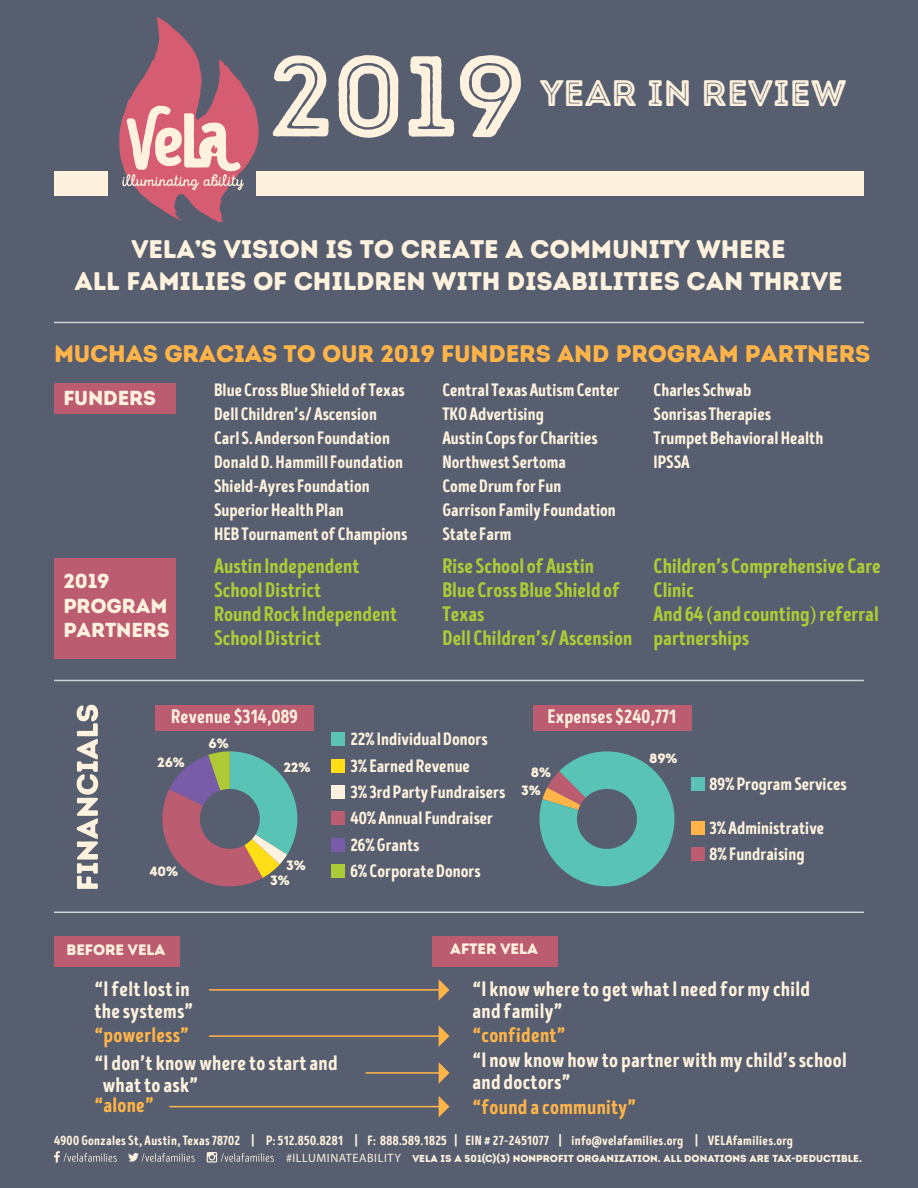
<style>
.page{position:relative;width:918px;height:1188px;background:#565e6f}
.page>*{position:absolute;margin:0;border:0;box-sizing:border-box;transform-origin:0 0}
.t1{font:36.9px "Intro Rust Base Line";color:#fef1dd}
.t2{font:25.5px/31.5px "Intro Rust Base";letter-spacing:-.01em;color:#fef1dd;text-align:center}
.t3{font:24px "Intro Rust Base";letter-spacing:-.01em;color:#ffb449}
.t4{font:21px/24px "Intro Head H Base";color:#aeca36}
.t5{font:21px/22.2px "Intro Head H Base";letter-spacing:.01em;color:#fef1dd}
.t6{font:21px "Intro Head H Base";letter-spacing:.01em;color:#ffb449}
.t7{font:20.25px/24.5px "Intro Rust Base";letter-spacing:-.01em;color:#fef1dd}
.t8{font:19.5px "Intro Head H Base";letter-spacing:.01em;color:#fef1dd}
.t9{font:18px/24px "Intro Head H Base";color:#fef1dd}
.t10{font:15.15px "Intro Rust Base";letter-spacing:-.01em;color:#fef1dd}
.t11{font:13.5px "Intro Head H Base";letter-spacing:.025em;color:#fef1dd}
.t12{font:13.5px "Intro Rust Base";letter-spacing:-.01em;color:#fef1dd}
.t13{font:10.2px "Intro Rust Base";color:#fef1dd}
.s1{font-family:"Minion Pro";font-weight:700}
.s2{font-family:"Myriad Pro";font-size:12.15px}
</style>
<div class="page">
<svg style="left:162px;top:751px;width:135px;height:135px"></svg>
<hr style="left:54px;top:912px;width:810px;height:1px;background:#d1d2d4">
<hr style="left:54px;top:680px;width:810px;height:1px;background:#d1d2d4">
<svg style="left:77px;top:705px;width:21px;height:184px"></svg>
<svg style="left:539px;top:751px;width:136px;height:136px"></svg>
<div style="left:691px;top:777px;width:13px;height:13px;background:#59c3b6"></div>
<div style="left:691px;top:821px;width:13px;height:13px;background:#ffb449"></div>
<div style="left:691px;top:847px;width:13px;height:14px;background:#bc5c71"></div>
<div style="left:332px;top:732px;width:13px;height:14px;background:#59c3b6"></div>
<div style="left:332px;top:759px;width:13px;height:14px;background:#ffdd17"></div>
<div style="left:332px;top:786px;width:13px;height:13px;background:#fef1dd"></div>
<div style="left:332px;top:812px;width:13px;height:13px;background:#bc5c71"></div>
<div style="left:332px;top:838px;width:13px;height:13px;background:#785ca7"></div>
<div style="left:332px;top:864px;width:13px;height:14px;background:#aeca36"></div>
<div style="left:54px;top:936px;width:126px;height:31px;background:#bc5c71"></div>
<div style="left:432px;top:936px;width:126px;height:31px;background:#bc5c71"></div>
<div style="left:533px;top:705px;width:158px;height:25px;background:#bc5c71"></div>
<div style="left:155px;top:705px;width:158px;height:25px;background:#bc5c71"></div>
<svg style="left:119px;top:17px;width:140px;height:205px"></svg>
<div style="left:256px;top:171px;width:608px;height:24px;background:#fef1dd"></div>
<div style="left:54px;top:171px;width:54px;height:24px;background:#fef1dd"></div>
<svg style="left:273px;top:55px;width:56px;height:82px"></svg>
<svg style="left:338px;top:55px;width:60px;height:83px"></svg>
<svg style="left:409px;top:56px;width:45px;height:81px"></svg>
<svg style="left:460px;top:55px;width:61px;height:82px"></svg>
<hr style="left:54px;top:322px;width:810px;height:1px;background:#d1d2d4">
<div style="left:54px;top:384px;width:122px;height:30px;background:#bc5c71"></div>
<div style="left:54px;top:558px;width:122px;height:101px;background:#bc5c71"></div>
<svg style="left:54px;top:1151px;width:63px;height:12px"></svg>
<svg style="left:128px;top:1153px;width:67px;height:9px"></svg>
<svg style="left:207px;top:1152px;width:67px;height:11px"></svg>
<hr style="left:209px;top:989px;width:236px;height:2px;background:#ffb449">
<svg style="left:439px;top:979px;width:10px;height:21px"></svg>
<hr style="left:209px;top:1035px;width:236px;height:2px;background:#ffb449">
<svg style="left:439px;top:1026px;width:10px;height:21px"></svg>
<hr style="left:366px;top:1072px;width:79px;height:2px;background:#ffb449">
<svg style="left:439px;top:1062px;width:10px;height:21px"></svg>
<hr style="left:169px;top:1106px;width:276px;height:1px;background:#ffb449">
<svg style="left:439px;top:1096px;width:10px;height:21px"></svg>
<h1 class="t1" style="left:540px;top:70px;width:308px">YEAR IN REVIEW</h1>
<h2 class="t2" style="left:74px;top:234px;width:770px">VELA’S VISION IS TO CREATE A COMMUNITY WHERE<br>ALL FAMILIES OF CHILDREN WITH DISABILITIES CAN THRIVE</h2>
<h3 class="t3" style="left:54px;top:339px;width:818px">MUCHAS GRACIAS TO OUR 2019 FUNDERS AND PROGRAM PARTNERS</h3>
<p class="t9" style="left:214px;top:378px;width:195px">Blue Cross Blue Shield of Texas<br>Dell Children’s/ Ascension<br>Carl S. Anderson Foundation<br>Donald D. Hammill Foundation<br>Shield-Ayres Foundation<br>Superior Health Plan<br>HEB Tournament of Champions</p>
<p class="t9" style="left:442px;top:378px;width:178px">Central Texas Autism Center<br>TKO Advertising<br>Austin Cops for Charities<br>Northwest Sertoma<br>Come Drum for Fun<br>Garrison Family Foundation<br>State Farm</p>
<p class="t9" style="left:654px;top:378px;width:171px">Charles Schwab<br>Sonrisas Therapies<br>Trumpet Behavioral Health<br>IPSSA</p>
<p class="t4" style="left:214px;top:554px;width:185px">Austin Independent<br>School District<br>Round Rock Independent<br>School District</p>
<p class="t4" style="left:442px;top:554px;width:191px">Rise School of Austin<br>Blue Cross Blue Shield of<br>Texas<br>Dell Children’s/ Ascension</p>
<p class="t4" style="left:654px;top:554px;width:229px">Children’s Comprehensive Care<br>Clinic<br>And 64 <span class="s1">(</span>and counting<span class="s1">)</span> referral partnerships</p>
<p class="t7" style="left:63px;top:386px;width:94px">FUNDERS</p>
<p class="t7" style="left:63px;top:569px;width:108px">2019<br>PROGRAM<br>PARTNERS</p>
<p class="t8" style="left:171px;top:705px;width:128px">Revenue $314,089</p>
<p class="t8" style="left:548px;top:705px;width:130px">Expenses $240,771</p>
<p class="t12" style="left:157px;top:754px;width:29px">26%</p>
<p class="t12" style="left:209px;top:735px;width:22px">6%</p>
<p class="t12" style="left:149px;top:863px;width:30px">40%</p>
<p class="t12" style="left:283px;top:759px;width:29px">22%</p>
<p class="t12" style="left:286px;top:857px;width:21px">3%</p>
<p class="t12" style="left:270px;top:872px;width:21px">3%</p>
<p class="t9" style="left:350px;top:726px;width:156px;line-height:26.4px">22% Individual Donors<br>3% Earned Revenue<br>3% 3rd Party Fundraisers<br>40% Annual Fundraiser<br>26% Grants</p>
<p class="t9" style="left:350px;top:859px;width:132px">6% Corporate Donors</p>
<p class="t12" style="left:531px;top:764px;width:22px">8%</p>
<p class="t12" style="left:521px;top:782px;width:21px">3%</p>
<p class="t10" style="left:67px;top:940px;width:101px">BEFORE VELA</p>
<p class="t10" style="left:450px;top:939px;width:89px">AFTER VELA</p>
<p class="t12" style="left:649px;top:750px;width:30px">89%</p>
<p class="t9" style="left:710px;top:772px;width:139px">89% Program Services</p>
<p class="t9" style="left:710px;top:815px;width:116px;line-height:26.2px">3% Administrative<br>8% Fundraising</p>
<p class="t5" style="left:94px;top:978px;width:100px">“I felt lost in the systems”</p>
<p class="t5" style="left:472px;top:978px;width:339px">“I know where to get what I need for my child and family”</p>
<p class="t6" style="left:94px;top:1022px;width:96px">“powerless”</p>
<p class="t6" style="left:472px;top:1022px;width:95px">“confident”</p>
<p class="t5" style="left:103px;top:1052px;width:237px;text-indent:-8px">“I don’t know where to start and what to ask”</p>
<p class="t5" style="left:472px;top:1048px;width:376px">“I now know how to partner with my child’s school and doctors”</p>
<p class="t6" style="left:94px;top:1092px;width:61px">“alone”</p>
<p class="t6" style="left:472px;top:1094px;width:165px">“found a community”</p>
<p class="t11" style="left:54px;top:1132px;width:741px">4900 Gonzales St, Austin, Texas78702 | P: 512.850.8281 | F: 888.589.1825 | EIN # 27-2451077 | info@velafamilies.org | VELAfamilies.org</p>
<p class="t13" style="left:286px;top:1152px;width:577px"><span class="s2">#ILLUMINATEABILITY</span> VELA IS A 501(C)(3) NONPROFIT ORGANIZATION. ALL DONATIONS ARE TAX-DEDUCTIBLE.</p>
</div>
